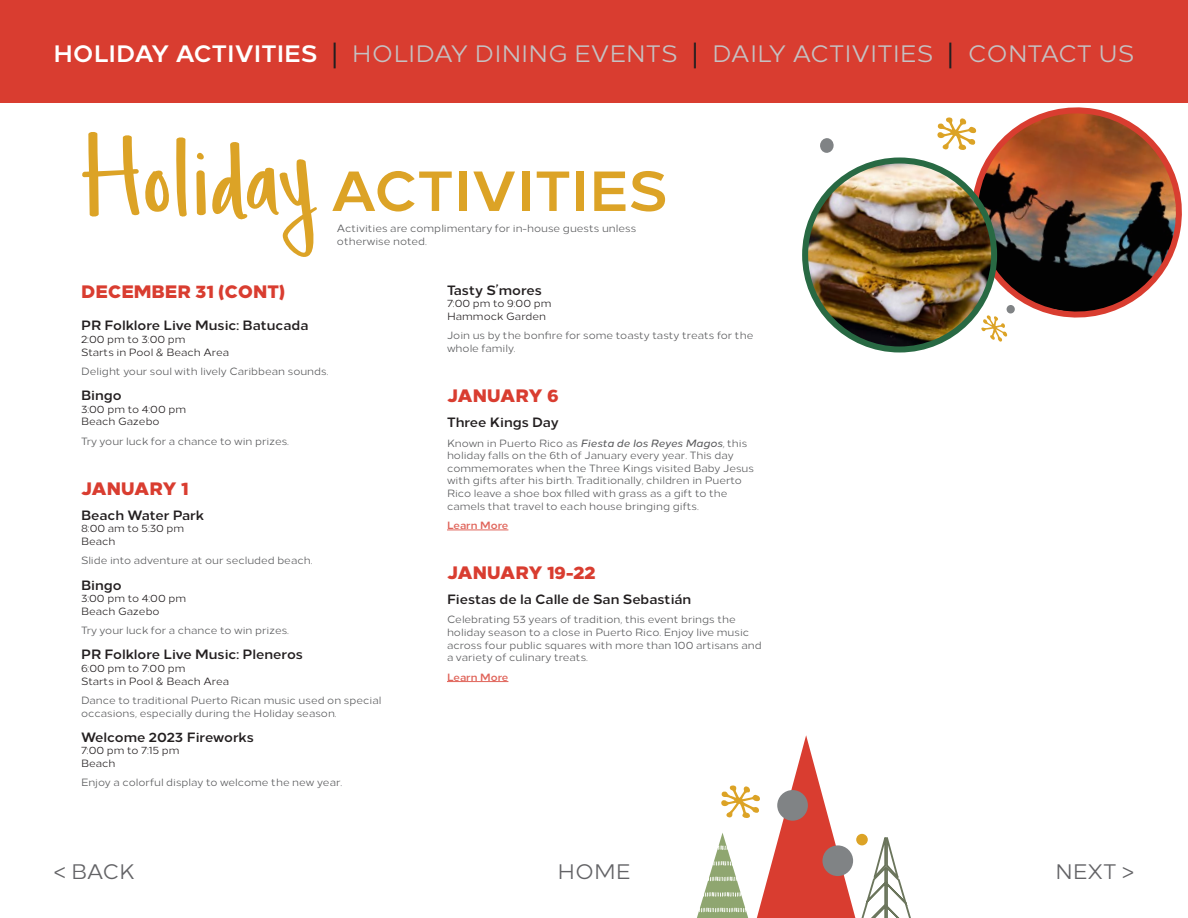
<style>
.page{position:relative;width:1188px;height:918px;background:#fff}
.page>*{position:absolute;margin:0;border:0;box-sizing:border-box;transform-origin:0 0}
.t1{font:161.25px "Simple Joys 2.0";color:#dca326}
.t2{font:700 56.4px "Loew Two Zero";color:#dca326}
.t3{font:28.5px "Loew Two Zero";color:#231f20}
.t4{font:23.7px "Loew Two Zero";color:#c5c2c3}
.t5{font:700 23.7px "Loew Two Zero";color:#fff}
.t6{font:21px "Loew Two Zero";color:#636366}
.t7{font:800 18px "Loew Two Zero";color:#d93d30}
.t8{font:700 13.5px "Loew Two Zero";color:#231f20}
.t9{font:10.5px/12.6px "Loew Two Zero";color:#57585a}
.t10{font:10.5px "Loew Two Zero";color:#231f20}
.t11{font:700 10.5px "Loew Two Zero";color:#e0645a}
.s1{font-weight:500;font-style:italic}
</style>
<div class="page">
<hr style="left:447px;top:530px;width:61px;height:1px;background:#e0645a">
<hr style="left:447px;top:681px;width:61px;height:1px;background:#e0645a">
<svg style="left:697px;top:735px;width:214px;height:183px"></svg>
<div style="left:856px;top:834px;width:12px;height:11px;background:#dca326;border-radius:50%"></div>
<div style="left:777px;top:790px;width:31px;height:31px;background:#808385;border-radius:50%"></div>
<div style="left:822px;top:845px;width:31px;height:31px;background:#808385;border-radius:50%"></div>
<img style="left:976px;top:107px;width:206px;height:211px">
<img style="left:805px;top:161px;width:189px;height:189px">
<div style="left:802px;top:158px;width:195px;height:194px;border:6px solid #286943;border-radius:50%"></div>
<svg style="left:937px;top:117px;width:39px;height:33px"></svg>
<svg style="left:981px;top:315px;width:26px;height:27px"></svg>
<div style="left:820px;top:138px;width:14px;height:15px;background:#808385;border-radius:50%"></div>
<div style="left:1006px;top:305px;width:9px;height:9px;background:#808385;border-radius:50%"></div>
<div style="left:0;top:0;width:1188px;height:103px;background:#d93d30"></div>
<p class="t5" style="left:53px;top:35px;width:266px">HOLIDAY ACTIVITIES</p>
<p class="t3" style="left:330px;top:32px;width:10px">|</p>
<p class="t4" style="left:352px;top:35px;width:327px">HOLIDAY DINING EVENTS</p>
<p class="t3" style="left:691px;top:32px;width:10px">|</p>
<p class="t4" style="left:712px;top:35px;width:223px">DAILY ACTIVITIES</p>
<p class="t3" style="left:946px;top:32px;width:10px">|</p>
<p class="t4" style="left:968px;top:35px;width:168px">CONTACT US</p>
<p class="t1" style="left:82px;top:109px;width:234px">Holiday</p>
<p class="t2" style="left:330px;top:145px;width:339px">ACTIVITIES</p>
<p class="t9" style="left:337px;top:221px;width:301px">Activities are complimentary for in-house guests unless otherwise noted.</p>
<p class="t7" style="left:81px;top:276px;width:205px">DECEMBER 31 (CONT)</p>
<p class="t8" style="left:81px;top:315px;width:229px">PR Folklore Live Music: Batucada</p>
<p class="t10" style="left:81px;top:331px;width:106px">2:00 pm to 3:00 pm</p>
<p class="t10" style="left:81px;top:344px;width:150px">Starts in Pool &amp; Beach Area</p>
<p class="t9" style="left:81px;top:364px;width:249px">Delight your soul with lively Caribbean sounds.</p>
<p class="t8" style="left:81px;top:384px;width:42px">Bingo</p>
<p class="t10" style="left:81px;top:401px;width:107px">3:00 pm to 4:00 pm</p>
<p class="t10" style="left:81px;top:413px;width:80px">Beach Gazebo</p>
<p class="t9" style="left:81px;top:434px;width:210px">Try your luck for a chance to win prizes.</p>
<p class="t7" style="left:81px;top:473px;width:109px">JANUARY 1</p>
<p class="t8" style="left:81px;top:504px;width:125px">Beach Water Park</p>
<p class="t10" style="left:81px;top:521px;width:105px">8:00 am to 5:30 pm</p>
<p class="t10" style="left:81px;top:533px;width:36px">Beach</p>
<p class="t9" style="left:81px;top:553px;width:233px">Slide into adventure at our secluded beach.</p>
<p class="t8" style="left:81px;top:574px;width:42px">Bingo</p>
<p class="t10" style="left:81px;top:590px;width:107px">3:00 pm to 4:00 pm</p>
<p class="t10" style="left:81px;top:603px;width:80px">Beach Gazebo</p>
<p class="t9" style="left:81px;top:623px;width:210px">Try your luck for a chance to win prizes.</p>
<p class="t8" style="left:81px;top:644px;width:224px">PR Folklore Live Music: Pleneros</p>
<p class="t10" style="left:81px;top:660px;width:106px">6:00 pm to 7:00 pm</p>
<p class="t10" style="left:81px;top:673px;width:150px">Starts in Pool &amp; Beach Area</p>
<p class="t9" style="left:81px;top:693px;width:302px">Dance to traditional Puerto Rican music used on special occasions, especially during the Holiday season.</p>
<p class="t8" style="left:81px;top:726px;width:175px">Welcome 2023 Fireworks</p>
<p class="t10" style="left:81px;top:742px;width:100px">7:00 pm to 7:15 pm</p>
<p class="t10" style="left:81px;top:755px;width:36px">Beach</p>
<p class="t9" style="left:81px;top:775px;width:263px">Enjoy a colorful display to welcome the new year.</p>
<p class="t8" style="left:447px;top:279px;width:96px">Tasty S’mores</p>
<p class="t10" style="left:447px;top:296px;width:106px">7:00 pm to 9:00 pm</p>
<p class="t10" style="left:447px;top:308px;width:101px">Hammock Garden</p>
<p class="t9" style="left:447px;top:328px;width:308px">Join us by the bonfire for some toasty tasty treats for the whole family.</p>
<p class="t7" style="left:447px;top:380px;width:113px">JANUARY 6</p>
<p class="t8" style="left:447px;top:411px;width:113px">Three Kings Day</p>
<p class="t9" style="left:447px;top:436px;width:309px">Known in Puerto Rico as <span class="s1">Fiesta de los Reyes Magos</span>, this holiday falls on the 6th of January every year. This day commemorates when the Three Kings visited Baby Jesus with gifts after his birth. Traditionally, children in Puerto Rico leave a shoe box filled with grass as a gift to the camels that travel to each house bringing gifts.</p>
<p class="t11" style="left:447px;top:517px;width:63px">Learn More</p>
<p class="t7" style="left:447px;top:557px;width:150px">JANUARY 19-22</p>
<p class="t8" style="left:447px;top:588px;width:246px">Fiestas de la Calle de San Sebastián</p>
<p class="t9" style="left:447px;top:612px;width:316px">Celebrating 53 years of tradition, this event brings the holiday season to a close in Puerto Rico. Enjoy live music across four public squares with more than 100 artisans and a variety of culinary treats.</p>
<p class="t11" style="left:447px;top:668px;width:63px">Learn More</p>
<p class="t6" style="left:54px;top:855px;width:83px">&lt; BACK</p>
<p class="t6" style="left:557px;top:855px;width:75px">HOME</p>
<p class="t6" style="left:1056px;top:855px;width:80px">NEXT &gt;</p>
</div>
